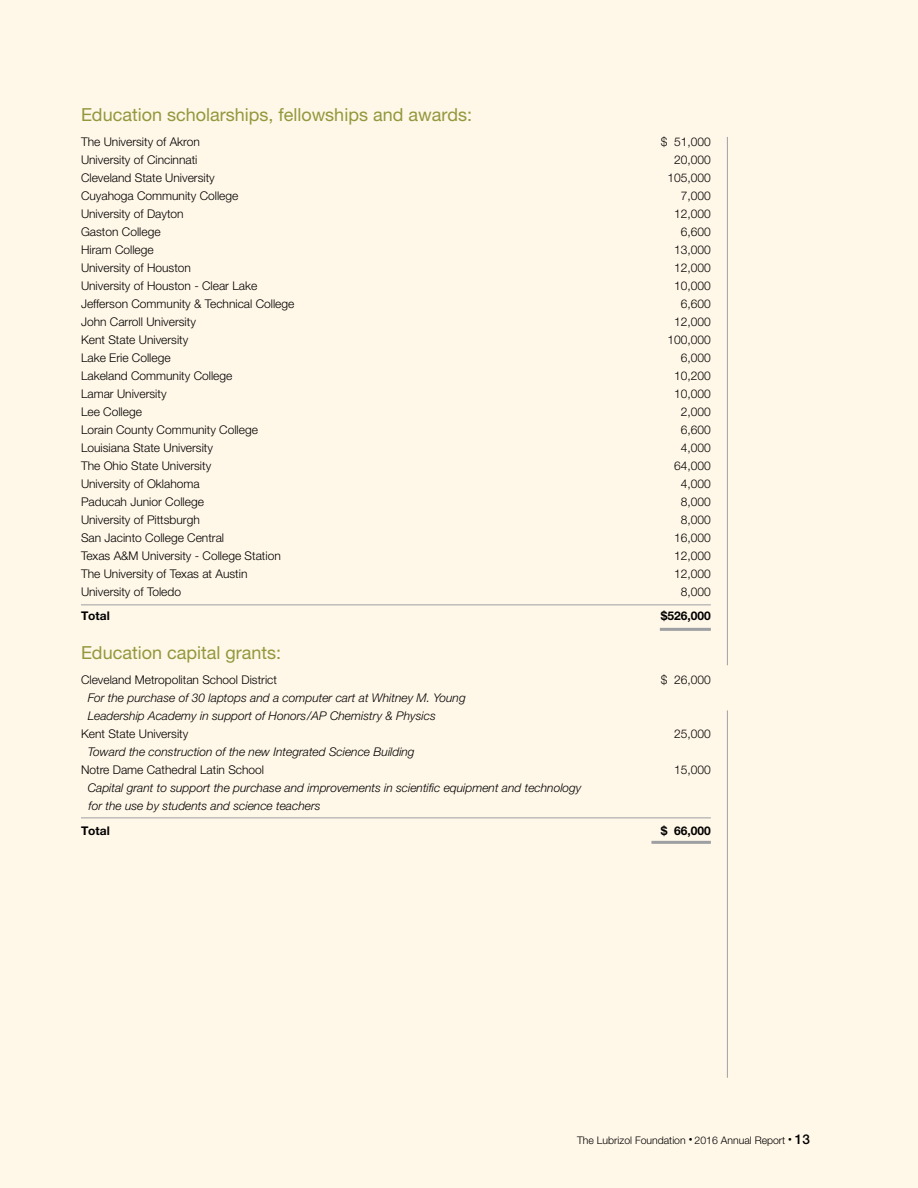
<style>
.page{position:relative;width:918px;height:1188px;background:#fff7e8}
.page>*{position:absolute;margin:0;border:0;box-sizing:border-box;transform-origin:0 0}
.t1{font:18px "Helvetica Neue LT Pro";color:#91993c}
.t2{font:300 12px "Helvetica Neue LT Pro";color:#000}
.t3{font:italic 300 12px/18px "Helvetica Neue LT Pro";color:#000}
.t4{font:700 12px "Helvetica Neue LT Pro";color:#000}
.t5{font:300 10.5px "Helvetica Neue LT Pro";color:#000}
.s1{font-size:7.5px}
.s2{font-weight:500;font-size:13.5px}
</style>
<div class="page">
<hr style="left:81px;top:604px;width:630px;height:1px;background:#9d9fa2">
<hr style="left:660px;top:628px;width:51px;height:3px;background:#9d9fa2">
<hr style="left:81px;top:818px;width:630px;height:1px;background:#9d9fa2">
<hr style="left:651px;top:841px;width:60px;height:3px;background:#9d9fa2">
<hr style="left:727px;top:137px;width:1px;height:528px;background:#9d9fa2">
<hr style="left:727px;top:710px;width:1px;height:368px;background:#9d9fa2">
<h1 class="t1" style="left:81px;top:104px;width:393px">Education scholarships, fellowships and awards:</h1>
<p class="t2" style="left:81px;top:134px;width:120px">The University of Akron</p>
<p class="t2" style="left:661px;top:134px;width:52px">$ 51,000</p>
<p class="t2" style="left:81px;top:152px;width:118px">University of Cincinnati</p>
<p class="t2" style="left:674px;top:152px;width:38px">20,000</p>
<p class="t2" style="left:81px;top:170px;width:135px">Cleveland State University</p>
<p class="t2" style="left:668px;top:170px;width:45px">105,000</p>
<p class="t2" style="left:81px;top:188px;width:159px">Cuyahoga Community College</p>
<p class="t2" style="left:681px;top:188px;width:32px">7,000</p>
<p class="t2" style="left:81px;top:206px;width:104px">University of Dayton</p>
<p class="t2" style="left:674px;top:206px;width:38px">12,000</p>
<p class="t2" style="left:81px;top:224px;width:81px">Gaston College</p>
<p class="t2" style="left:681px;top:224px;width:32px">6,600</p>
<p class="t2" style="left:81px;top:242px;width:74px">Hiram College</p>
<p class="t2" style="left:674px;top:242px;width:38px">13,000</p>
<p class="t2" style="left:81px;top:260px;width:112px">University of Houston</p>
<p class="t2" style="left:674px;top:260px;width:38px">12,000</p>
<p class="t2" style="left:81px;top:278px;width:178px">University of Houston - Clear Lake</p>
<p class="t2" style="left:674px;top:278px;width:38px">10,000</p>
<p class="t2" style="left:81px;top:296px;width:215px">Jefferson Community &amp; Technical College</p>
<p class="t2" style="left:681px;top:296px;width:32px">6,600</p>
<p class="t2" style="left:81px;top:314px;width:116px">John Carroll University</p>
<p class="t2" style="left:674px;top:314px;width:38px">12,000</p>
<p class="t2" style="left:81px;top:332px;width:109px">Kent State University</p>
<p class="t2" style="left:668px;top:332px;width:45px">100,000</p>
<p class="t2" style="left:81px;top:350px;width:91px">Lake Erie College</p>
<p class="t2" style="left:681px;top:350px;width:32px">6,000</p>
<p class="t2" style="left:81px;top:368px;width:153px">Lakeland Community College</p>
<p class="t2" style="left:674px;top:368px;width:38px">10,200</p>
<p class="t2" style="left:81px;top:386px;width:87px">Lamar University</p>
<p class="t2" style="left:674px;top:386px;width:38px">10,000</p>
<p class="t2" style="left:81px;top:404px;width:62px">Lee College</p>
<p class="t2" style="left:681px;top:404px;width:32px">2,000</p>
<p class="t2" style="left:81px;top:422px;width:178px">Lorain County Community College</p>
<p class="t2" style="left:681px;top:422px;width:32px">6,600</p>
<p class="t2" style="left:81px;top:440px;width:134px">Louisiana State University</p>
<p class="t2" style="left:681px;top:440px;width:32px">4,000</p>
<p class="t2" style="left:81px;top:458px;width:132px">The Ohio State University</p>
<p class="t2" style="left:674px;top:458px;width:38px">64,000</p>
<p class="t2" style="left:81px;top:476px;width:120px">University of Oklahoma</p>
<p class="t2" style="left:681px;top:476px;width:32px">4,000</p>
<p class="t2" style="left:81px;top:494px;width:124px">Paducah Junior College</p>
<p class="t2" style="left:681px;top:494px;width:32px">8,000</p>
<p class="t2" style="left:81px;top:512px;width:120px">University of Pittsburgh</p>
<p class="t2" style="left:681px;top:512px;width:32px">8,000</p>
<p class="t2" style="left:81px;top:530px;width:145px">San Jacinto College Central</p>
<p class="t2" style="left:674px;top:530px;width:38px">16,000</p>
<p class="t2" style="left:81px;top:548px;width:201px">Texas A&amp;M University - College Station</p>
<p class="t2" style="left:674px;top:548px;width:38px">12,000</p>
<p class="t2" style="left:81px;top:566px;width:168px">The University of Texas at Austin</p>
<p class="t2" style="left:674px;top:566px;width:38px">12,000</p>
<p class="t2" style="left:81px;top:584px;width:102px">University of Toledo</p>
<p class="t2" style="left:681px;top:584px;width:32px">8,000</p>
<p class="t4" style="left:81px;top:609px;width:30px">Total</p>
<p class="t4" style="left:661px;top:609px;width:52px">$526,000</p>
<h1 class="t1" style="left:81px;top:642px;width:202px">Education capital grants:</h1>
<p class="t2" style="left:81px;top:672px;width:198px">Cleveland Metropolitan School District</p>
<p class="t2" style="left:661px;top:672px;width:52px">$ 26,000</p>
<p class="t3" style="left:88px;top:689px;width:380px">For the purchase of 30 laptops and a computer cart at Whitney M. Young<br>Leadership Academy in support of Honors/AP Chemistry &amp; Physics</p>
<p class="t2" style="left:81px;top:726px;width:109px">Kent State University</p>
<p class="t2" style="left:674px;top:726px;width:38px">25,000</p>
<p class="t3" style="left:88px;top:743px;width:328px">Toward the construction of the new Integrated Science Building</p>
<p class="t2" style="left:81px;top:762px;width:185px">Notre Dame Cathedral Latin School</p>
<p class="t2" style="left:674px;top:762px;width:38px">15,000</p>
<p class="t3" style="left:88px;top:779px;width:495px">Capital grant to support the purchase and improvements in scientific equipment and technology for the use by students and science teachers</p>
<p class="t4" style="left:81px;top:823px;width:30px">Total</p>
<p class="t4" style="left:661px;top:823px;width:52px">$ 66,000</p>
<p class="t5" style="left:577px;top:1133px;width:234px">The Lubrizol Foundation <span class="s1">•</span> 2016 Annual Report <span class="s1">•</span> <span class="s2">13</span></p>
</div>
